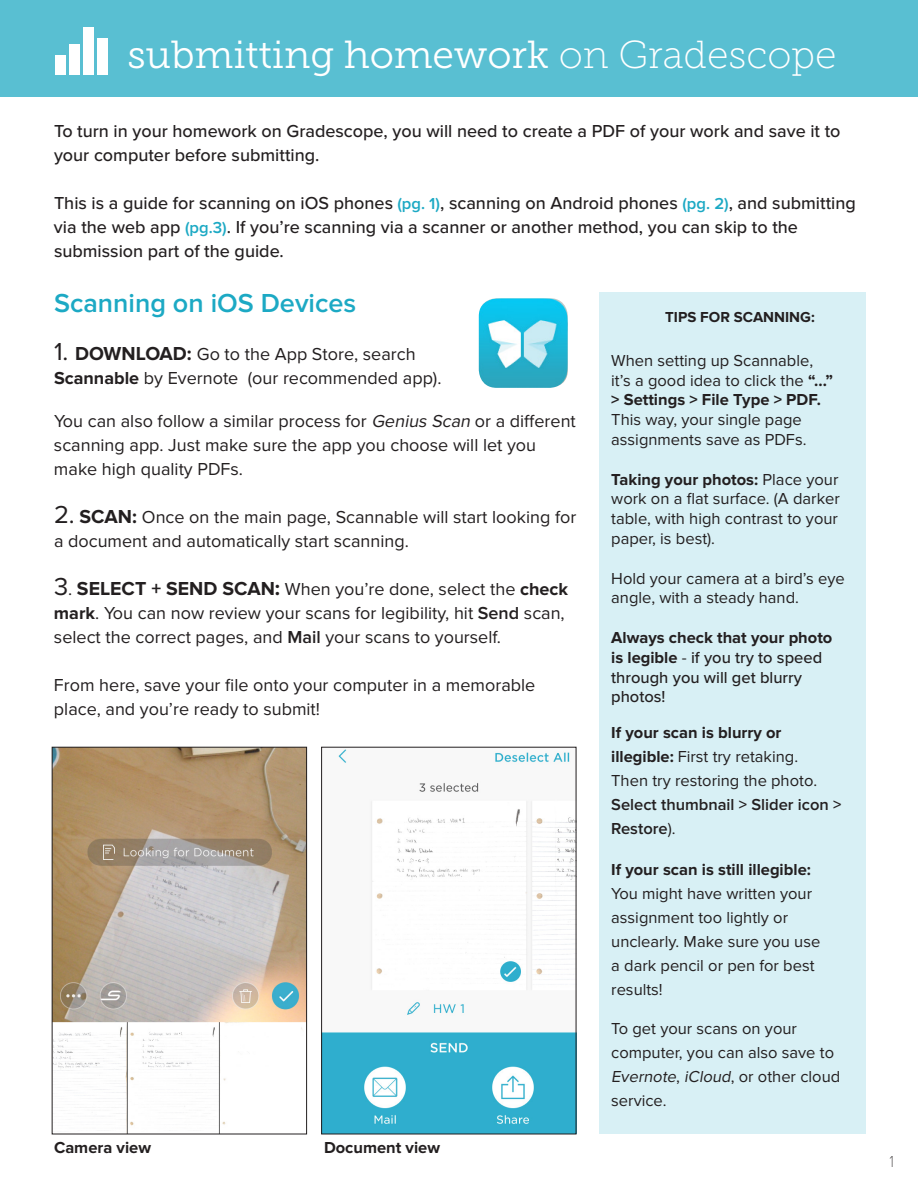
<style>
.page{position:relative;width:918px;height:1188px;background:#fff}
.page>*{position:absolute;margin:0;border:0;box-sizing:border-box;transform-origin:0 0}
.t1{font:39px "Museo Slab 300";color:#fff}
.t2{font:600 27px "Proxima Nova";color:#1ca9c4}
.t3{font:18px/24px "Proxima Nova";color:#231f20}
.t4{font:500 18px/24px "Proxima Nova";color:#231f20}
.t5{font:16.5px/24px "Proxima Nova";color:#231f20}
.t6{font:500 16.5px/19.8px "Proxima Nova";color:#231f20}
.t7{font:700 16.5px "Proxima Nova";color:#231f20}
.t8{font:100 16.5px "Proxima Nova T";color:#231f20}
.t9{font:700 15px "Proxima Nova";color:#231f20}
.s1{font-family:"Museo Slab 100"}
.s2{font-weight:600;font-size:16.5px;color:#1ca9c4}
.s3{font-size:25.5px}
.s4{font-weight:700;font-size:19.5px}
.s5{font-weight:700}
.s6{font-style:italic}
.s7{font-weight:700;font-size:21px}
.s8{font-weight:600}
.s9{font-weight:400}
</style>
<div class="page">
<div style="left:599px;top:292px;width:267px;height:842px;background:#d8f0f5"></div>
<div style="left:0;top:0;width:918px;height:96px;background:#59bfd2"></div>
<div style="left:55px;top:55px;width:11px;height:19px;background:#fff"></div>
<div style="left:69px;top:44px;width:11px;height:30px;background:#fff"></div>
<div style="left:83px;top:27px;width:11px;height:47px;background:#fff"></div>
<div style="left:97px;top:38px;width:11px;height:36px;background:#fff"></div>
<img style="left:323px;top:749px;width:251px;height:383px">
<div style="left:321px;top:747px;width:255px;height:387px;border:1px solid #231f20"></div>
<img style="left:54px;top:749px;width:251px;height:383px">
<div style="left:52px;top:747px;width:255px;height:387px;border:1px solid #231f20"></div>
<img style="left:479px;top:298px;width:89px;height:90px">
<p class="t1" style="left:128px;top:34px;width:711px">submitting homework <span class="s1">on Gradescope</span></p>
<p class="t4" style="left:54px;top:119px;width:788px">To turn in your homework on Gradescope, you will need to create a PDF of your work and save it to your computer before submitting.</p>
<p class="t4" style="left:54px;top:191px;width:803px">This is a guide for scanning on iOS phones <span class="s2">(pg. 1)</span>, scanning on Android phones <span class="s2">(pg. 2)</span>, and submitting via the web app <span class="s2">(pg.3)</span>. If you’re scanning via a scanner or another method, you can skip to the submission part of the guide.</p>
<p class="t2" style="left:54px;top:287px;width:304px">Scanning on iOS Devices</p>
<p class="t3" style="left:54px;top:342px;width:389px"><span class="s3">1.</span> <span class="s4">DOWNLOAD:</span> Go to the App Store, search<br><span class="s5">Scannable</span> by Evernote (our recommended app).</p>
<p class="t3" style="left:54px;top:409px;width:523px">You can also follow a similar process for <span class="s6">Genius Scan</span> or a different scanning app. Just make sure the app you choose will let you make high quality PDFs.</p>
<p class="t3" style="left:54px;top:505px;width:524px"><span class="s3">2.</span> <span class="s4">SCAN:</span> Once on the main page, Scannable will start looking for a document and automatically start scanning.</p>
<p class="t3" style="left:54px;top:577px;width:516px"><span class="s3">3</span>. <span class="s4">SELECT + SEND SCAN</span><span class="s7">:</span> When you’re done, select the <span class="s5">check mark</span>. You can now review your scans for legibility, hit <span class="s8">Send</span> scan, select the correct pages, and <span class="s8">Mail</span> your scans to yourself.</p>
<p class="t3" style="left:54px;top:673px;width:483px">From here, save your file onto your computer in a memorable place, and you’re ready to submit!</p>
<p class="t7" style="left:54px;top:1138px;width:99px">Camera view</p>
<p class="t7" style="left:324px;top:1138px;width:118px">Document view</p>
<p class="t9" style="left:665px;top:308px;width:151px">TIPS FOR SCANNING:</p>
<p class="t5" style="left:611px;top:351px;width:223px;line-height:19.8px">When setting up Scannable, it’s a good idea to click the <span class="s5">“...” &gt; Settings &gt; File Type &gt; PDF.<br></span>This way, your single page assignments save as PDFs.</p>
<p class="t5" style="left:611px;top:470px;width:230px;line-height:19.8px;text-align:justify"><span class="s5">Taking your photos:</span> Place your work on a flat surface. (A darker table, with high contrast to your paper, is best).</p>
<p class="t5" style="left:611px;top:569px;width:235px;line-height:19.8px">Hold your camera at a bird’s eye angle, with a steady hand.</p>
<p class="t6" style="left:611px;top:628px;width:223px"><span class="s5">Always check that your photo is legible</span> <span class="s9">-</span> if you try to speed through you will get blurry photos!</p>
<p class="t5" style="left:611px;top:721px;width:232px"><span class="s5">If your scan is blurry or illegible:</span> First try retaking.<br>Then try restoring the photo.<br><span class="s8">Select thumbnail &gt; Slider icon &gt;<br>Restore</span>).</p>
<p class="t5" style="left:611px;top:858px;width:211px"><span class="s5">If your scan is still illegible:<br></span>You might have written your assignment too lightly or unclearly. Make sure you use a dark pencil or pen for best results!</p>
<p class="t5" style="left:611px;top:1017px;width:231px">To get your scans on your computer, you can also save to<br><span class="s6">Evernote</span>, <span class="s6">iCloud</span>, o r ot h e r c l o u d service.</p>
<p class="t8" style="left:890px;top:1152px;width:6px">1</p>
</div>
